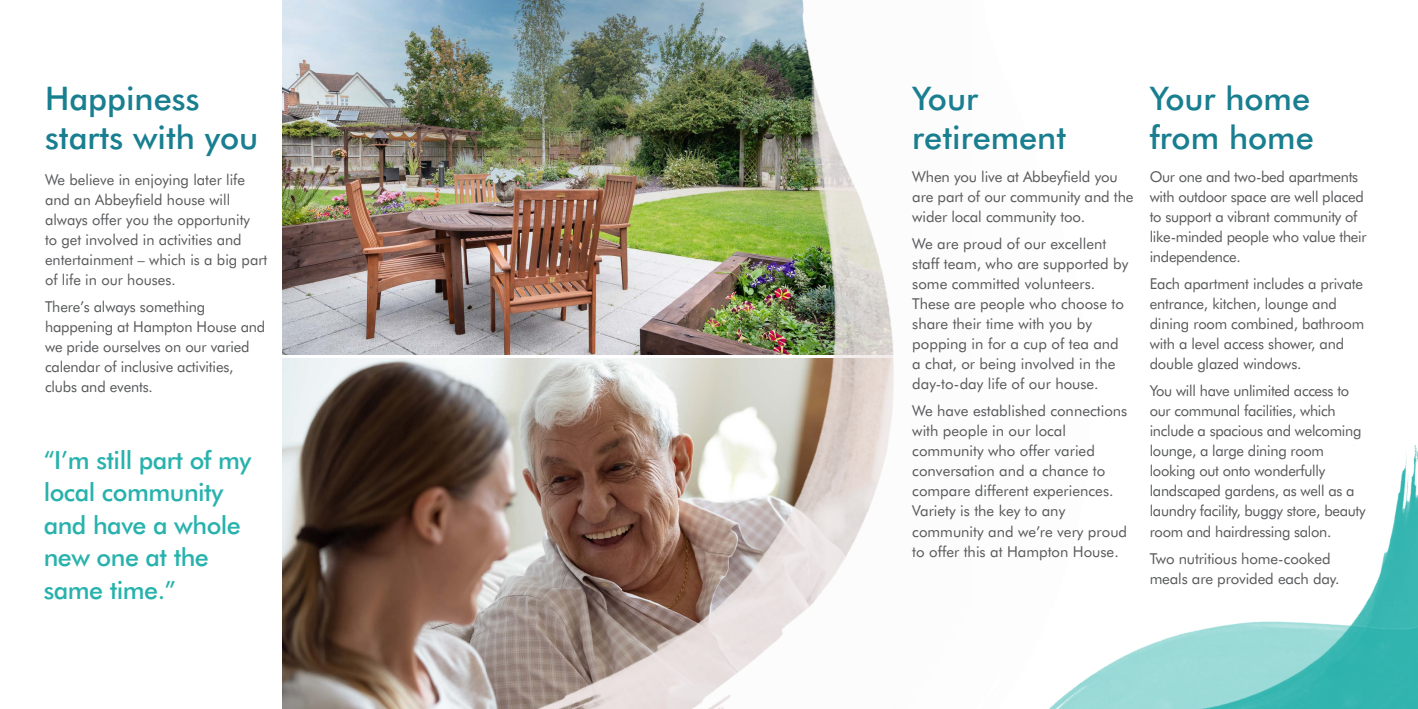
<style>
.page{position:relative;width:1418px;height:709px;background:#fff}
.page>*{position:absolute;margin:0;border:0;box-sizing:border-box;transform-origin:0 0}
.HEADER_143{font:500 32.5px/38.8px "Futura BT";color:#187e90}
.QUOTE{font:500 25px/32.5px "Futura BT";letter-spacing:-.02em;color:#28b2ad}
.BODY_COPY{font:15px/20px "Futura BT";letter-spacing:-.01em;color:#57585a}
.HEADER_143-2{font:15px/20px "Futura BT";color:#57585a}
</style>
<div class="page">
<img style="left:282px;top:0;width:190px;height:354px">
<img style="left:282px;top:359px;width:190px;height:350px">
<img style="left:472px;top:0;width:98px;height:709px">
<img style="left:570px;top:0;width:324px;height:709px">
<img style="left:1353px;top:445px;width:64px;height:163px">
<img style="left:1049px;top:608px;width:368px;height:101px">
<p class="HEADER_143" style="left:45px;top:79px;width:215px">Happiness starts with you</p>
<p class="HEADER_143-2" style="left:45px;top:169px;width:224px">We believe in enjoying later life and an Abbeyfield house will always offer you the opportunity<br>to get involved in activities and entertainment – which is a big part of life in our houses.</p>
<p class="BODY_COPY" style="left:45px;top:297px;width:222px">There’s always something happening at Hampton House and we pride ourselves on our varied calendar of inclusive activities, clubs and events.</p>
<p class="QUOTE" style="left:44px;top:443px;width:209px">“I’m still part of my local community and have a whole new one at the same time.”</p>
<p class="HEADER_143" style="left:912px;top:79px;width:155px">Your retirement</p>
<p class="BODY_COPY" style="left:912px;top:167px;width:223px">When you live at Abbeyfield you are part of our community and the wider local community too.</p>
<p class="BODY_COPY" style="left:912px;top:234px;width:218px">We are proud of our excellent staff team, who are supported by some committed volunteers.<br>These are people who choose to share their time with you by popping in for a cup of tea and a chat, or being involved in the day-to-day life of our house.</p>
<p class="BODY_COPY" style="left:912px;top:401px;width:216px">We have established connections with people in our local community who offer varied conversation and a chance to compare different experiences.<br>Variety is the key to any community and we’re very proud to offer this at Hampton House.</p>
<p class="HEADER_143" style="left:1149px;top:79px;width:165px">Your home from home</p>
<p class="BODY_COPY" style="left:1149px;top:167px;width:218px">Our one and two-bed apartments with outdoor space are well placed to support a vibrant community of like-minded people who value their independence.</p>
<p class="BODY_COPY" style="left:1149px;top:274px;width:216px">Each apartment includes a private entrance, kitchen, lounge and dining room combined, bathroom with a level access shower, and double glazed windows.</p>
<p class="BODY_COPY" style="left:1149px;top:381px;width:217px">You will have unlimited access to our communal facilities, which include a spacious and welcoming lounge, a large dining room looking out onto wonderfully landscaped gardens, as well as a laundry facility, buggy store, beauty room and hairdressing salon.</p>
<p class="BODY_COPY" style="left:1149px;top:548px;width:191px">Two nutritious home-cooked meals are provided each day.</p>
</div>
